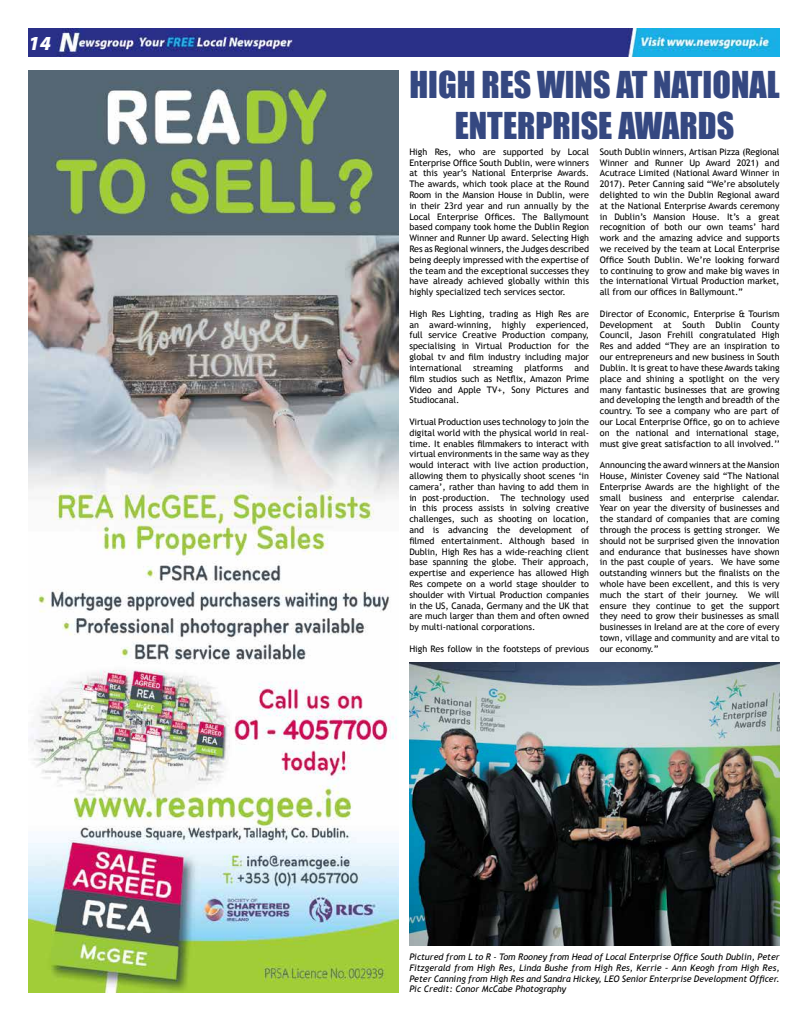
<style>
.page{position:relative;width:808px;height:1021px;background:#fff}
.page>*{position:absolute;margin:0;border:0;box-sizing:border-box;transform-origin:0 0}
.t1{font:34px/40.8px "Impact";color:#354881;text-align:center}
.t2{font:italic 900 20px "Myriad Pro";color:#fff}
.t3{font:9px/10.8px "Trebuchet MS";color:#000;text-align:justify}
.t4{font:italic 9px/10.8px "Trebuchet MS";color:#000;text-align:justify}
</style>
<div class="page">
<img style="left:28px;top:28px;width:752px;height:29px">
<img style="left:28px;top:71px;width:371px;height:921px">
<img style="left:409px;top:662px;width:371px;height:283px">
<h2 class="t2" style="left:28px;top:30px;width:24px">14</h2>
<h1 class="t1" style="left:409px;top:63px;width:372px">HIGH RES WINS AT NATIONAL<br>ENTERPRISE AWARDS</h1>
<p class="t3" style="left:409px;top:146px;width:181px">High Res, who are supported by Local Enterprise Office South Dublin, were winners at this year’s National Enterprise Awards.<br>The awards, which took place at the Round Room in the Mansion House in Dublin, were in their 23rd year and run annually by the Local Enterprise Offices. The Ballymount based company took home the Dublin Region Winner and Runner Up award. Selecting High Res as Regional winners, the Judges described being deeply impressed with the expertise of the team and the exceptional successes they have already achieved globally within this highly specialized tech services sector.</p>
<p class="t3" style="left:409px;top:308px;width:181px">High Res Lighting, trading as High Res are an award-winning, highly experienced, full service Creative Production company, specialising in Virtual Production for the global tv and film industry including major international</p>
<p class="t3" style="left:600px;top:146px;width:181px">South Dublin winners, Artisan Pizza (Regional Winner and Runner Up Award 2021) and Acutrace Limited (National Award Winner in 2017). Peter Canning said “We’re absolutely delighted to win the Dublin Regional award at the National Enterprise Awards ceremony in Dublin’s Mansion House. It’s a great recognition of both our own teams’ hard work and the amazing advice and supports we received by the team at Local Enterprise Office South Dublin. We’re looking forward to continuing to grow and make big waves in the international Virtual Production market, all from our offices in Ballymount.”</p>
<p class="t3" style="left:600px;top:308px;width:182px">Director of Economic, Enterprise &amp; Tourism Development at South Dublin County Council, Jason Frehill congratulated High Res and added “They are an inspiration to our entrepreneurs and new business in South Dublin. It is great to have these Awards taking place and shining a spotlight on the very many fantastic businesses that are growing and developing the length and breadth of the country. To see a company who are part of our Local Enterprise Office, go on to achieve on the national and international stage, must give great satisfaction to all involved.’’</p>
<p class="t3" style="left:600px;top:459px;width:181px">Announcing the award winners at the Mansion House, Minister Coveney said “The National Enterprise Awards are the highlight of the small business and enterprise calendar.<br>Year on year the diversity of businesses and the standard of companies that are coming through the process is getting stronger. We should not be surprised given the innovation and endurance that businesses have shown in the past couple of years. We have some outstanding winners but the finalists on the whole have been excellent, and this is very much the start of their journey. We will ensure they continue to get the support they need to grow their businesses as small businesses in Ireland are at the core of every town, village and community and are vital to our economy.”</p>
<p class="t3" style="left:409px;top:362px;width:181px;text-indent:165px">and film studios such as Netflix, Amazon Prime Video and Apple TV+, Sony Pictures and Studiocanal.</p>
<p class="t3" style="left:409px;top:416px;width:181px">Virtual Production uses technology to join the digital world with the physical world in real&shy;time. It enables filmmakers to interact with virtual environments in the same way as they would interact with live action production, allowing them to physically shoot scenes ‘in camera’, rather than having to add them in in post-production. The technology used in this process assists in solving creative challenges, such as shooting on location, and is advancing the development of filmed entertainment. Although based in Dublin, High Res has a wide-reaching client base spanning the globe. Their approach, expertise and experience has allowed High Res compete on a world stage shoulder to shoulder with Virtual Production companies in the US, Canada, Germany and the UK that are much larger than them and often owned by multi-national corporations.</p>
<p class="t3" style="left:409px;top:643px;width:181px">High Res follow in the footsteps of previous</p>
<p class="t3" style="left:473px;top:362px;width:41px">streaming</p>
<p class="t3" style="left:524px;top:362px;width:40px">platforms</p>
<p class="t4" style="left:409px;top:951px;width:372px">Pictured from L to R - Tom Rooney from Head of Local Enterprise Office South Dublin, Peter Fitzgerald from High Res, Linda Bushe from High Res, Kerrie – Ann Keogh from High Res, Peter Canning from High Res and Sandra Hickey, LEO Senior Enterprise Development Officer.<br>Pic Credit: Conor McCabe Photography</p>
</div>
